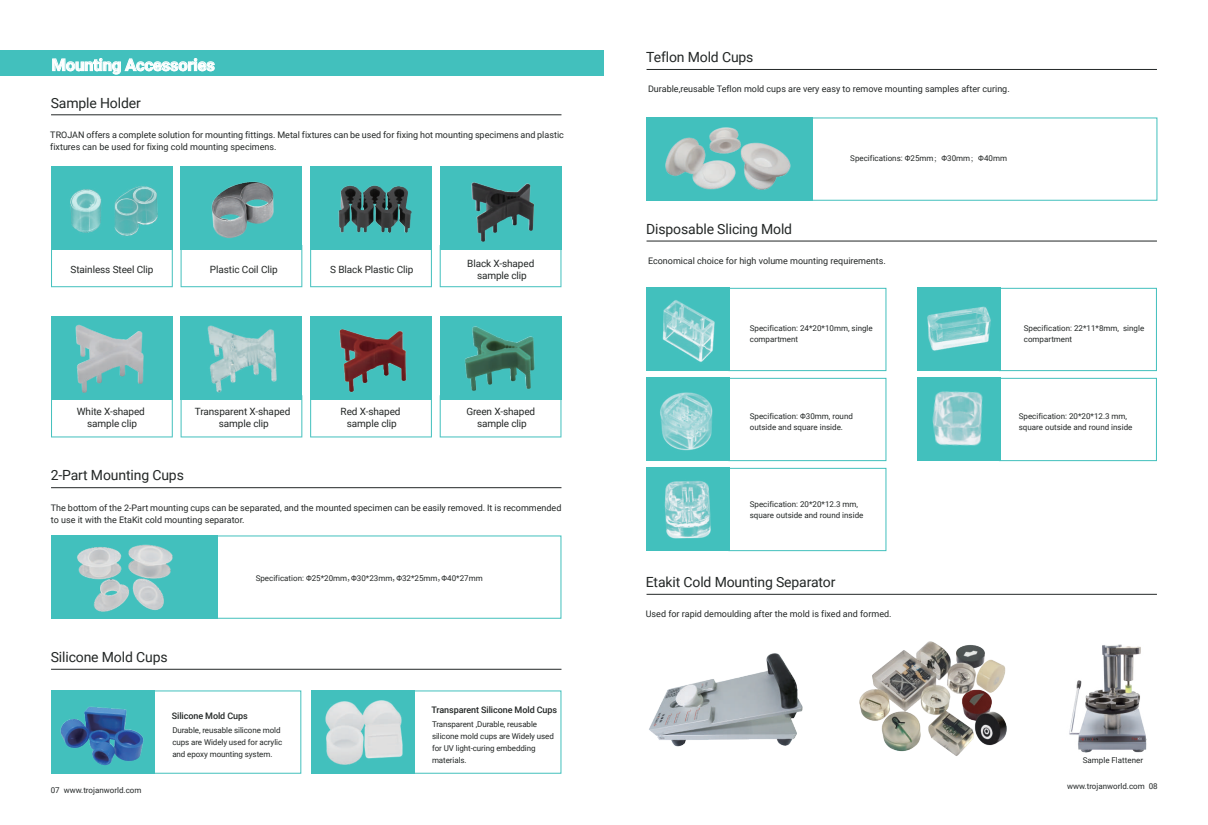
<style>
.page{position:relative;width:1208px;height:825px;background:#fff}
.page>*{position:absolute;margin:0;border:0;box-sizing:border-box;transform-origin:0 0}
.t1{font:700 16.5px "Roboto";letter-spacing:-.01em;color:#fff}
.t2{font:14px "Roboto";letter-spacing:-.01em;color:#232726}
.t3{font:10px/12px "Roboto";letter-spacing:-.01em;color:#232726;text-align:center}
.t4{font:9px/12px "Roboto";color:#232726}
.t5{font:500 9px "Roboto";letter-spacing:-.01em;color:#232726}
.t6{font:8px/12px "Roboto";color:#232726}
.t7{font:8px "Roboto";color:#232727}
.s1{font-family:"Source Han Sans CN"}
.s2{font-family:"Adobe Song Std";font-weight:300}
</style>
<div class="page">
<svg style="left:51px;top:259px;width:122px;height:28px"></svg>
<div style="left:181px;top:166px;width:121px;height:83px;background:#42c0bd"></div>
<svg style="left:181px;top:249px;width:121px;height:38px"></svg>
<div style="left:310px;top:166px;width:122px;height:83px;background:#42c0bd"></div>
<svg style="left:310px;top:249px;width:122px;height:38px"></svg>
<div style="left:440px;top:166px;width:121px;height:83px;background:#42c0bd"></div>
<svg style="left:440px;top:249px;width:121px;height:38px"></svg>
<div style="left:646px;top:288px;width:83px;height:83px;background:#42c0bd"></div>
<div style="left:728px;top:288px;width:158px;height:83px;border:1px solid #42c0bd"></div>
<div style="left:646px;top:117px;width:166px;height:84px;background:#42c0bd"></div>
<div style="left:728px;top:117px;width:429px;height:84px;border:1px solid #42c0bd"></div>
<div style="left:51px;top:535px;width:166px;height:84px;background:#42c0bd"></div>
<div style="left:133px;top:535px;width:428px;height:84px;border:1px solid #42c0bd"></div>
<div style="left:646px;top:378px;width:83px;height:83px;background:#42c0bd"></div>
<div style="left:728px;top:378px;width:158px;height:83px;border:1px solid #42c0bd"></div>
<div style="left:917px;top:378px;width:83px;height:83px;background:#42c0bd"></div>
<div style="left:999px;top:378px;width:158px;height:83px;border:1px solid #42c0bd"></div>
<div style="left:646px;top:468px;width:83px;height:83px;background:#42c0bd"></div>
<div style="left:728px;top:468px;width:158px;height:83px;border:1px solid #42c0bd"></div>
<div style="left:917px;top:288px;width:83px;height:83px;background:#42c0bd"></div>
<div style="left:999px;top:288px;width:158px;height:83px;border:1px solid #42c0bd"></div>
<hr style="left:51px;top:115px;width:510px;height:1px;background:#232727">
<div style="left:0;top:51px;width:604px;height:25px;background:#42c0bd"></div>
<svg style="left:52px;top:58px;width:162px;height:16px"></svg>
<img style="left:211px;top:181px;width:63px;height:58px">
<hr style="left:51px;top:669px;width:510px;height:1px;background:#232727">
<hr style="left:51px;top:487px;width:510px;height:1px;background:#232727">
<hr style="left:646px;top:69px;width:511px;height:1px;background:#232727">
<hr style="left:646px;top:594px;width:511px;height:1px;background:#232727">
<img style="left:338px;top:185px;width:74px;height:48px">
<hr style="left:646px;top:241px;width:511px;height:1px;background:#232727">
<img style="left:77px;top:536px;width:111px;height:83px">
<img style="left:665px;top:117px;width:126px;height:84px">
<img style="left:649px;top:653px;width:154px;height:94px">
<img style="left:859px;top:641px;width:148px;height:115px">
<img style="left:932px;top:391px;width:51px;height:55px">
<img style="left:927px;top:306px;width:64px;height:45px">
<img style="left:662px;top:300px;width:53px;height:62px">
<img style="left:660px;top:392px;width:53px;height:59px">
<img style="left:664px;top:481px;width:47px;height:58px">
<img style="left:51px;top:166px;width:134px;height:93px">
<img style="left:471px;top:182px;width:63px;height:60px">
<div style="left:51px;top:316px;width:122px;height:84px;background:#42c0bd"></div>
<svg style="left:51px;top:400px;width:122px;height:37px"></svg>
<div style="left:181px;top:316px;width:121px;height:84px;background:#42c0bd"></div>
<svg style="left:181px;top:400px;width:121px;height:37px"></svg>
<div style="left:310px;top:316px;width:122px;height:84px;background:#42c0bd"></div>
<svg style="left:310px;top:400px;width:122px;height:37px"></svg>
<div style="left:440px;top:316px;width:121px;height:84px;background:#42c0bd"></div>
<svg style="left:440px;top:400px;width:121px;height:37px"></svg>
<img style="left:75px;top:324px;width:69px;height:69px">
<img style="left:207px;top:325px;width:70px;height:68px">
<img style="left:339px;top:329px;width:68px;height:64px">
<img style="left:464px;top:326px;width:71px;height:65px">
<div style="left:51px;top:690px;width:103px;height:84px;background:#42c0bd"></div>
<div style="left:133px;top:690px;width:168px;height:84px;border:1px solid #42c0bd"></div>
<img style="left:60px;top:703px;width:84px;height:65px">
<div style="left:311px;top:690px;width:103px;height:84px;background:#42c0bd"></div>
<div style="left:393px;top:690px;width:168px;height:84px;border:1px solid #42c0bd"></div>
<img style="left:325px;top:696px;width:84px;height:78px">
<img style="left:1069px;top:644px;width:78px;height:109px">
<h1 class="t1" style="left:52px;top:53px;width:165px">Mounting Accessories</h1>
<h2 class="t2" style="left:51px;top:93px;width:92px">Sample Holder</h2>
<p class="t4" style="left:50px;top:128px;width:515px">TROJAN offers a complete solution for mounting fittings. Metal fixtures can be used for fixing hot mounting specimens and plastic fixtures can be used for fixing cold mounting specimens.</p>
<p class="t3" style="left:71px;top:263px;width:84px">Stainless Steel Clip</p>
<p class="t3" style="left:210px;top:263px;width:69px">Plastic Coil Clip</p>
<p class="t3" style="left:330px;top:263px;width:85px">S Black Plastic Clip</p>
<p class="t3" style="left:467px;top:257px;width:69px">Black X-shaped sample clip</p>
<p class="t3" style="left:77px;top:405px;width:70px">White X-shaped sample clip</p>
<p class="t3" style="left:195px;top:405px;width:97px">Transparent X-shaped sample clip</p>
<p class="t3" style="left:466px;top:405px;width:70px">Green X-shaped sample clip</p>
<p class="t3" style="left:341px;top:405px;width:61px">Red X-shaped sample clip</p>
<h2 class="t2" style="left:51px;top:466px;width:135px">2-Part Mounting Cups</h2>
<p class="t4" style="left:51px;top:501px;width:512px">The bottom of the 2-Part mounting cups can be separated, and the mounted specimen can be easily removed. It is recommended to use it with the EtaKit cold mounting separator.</p>
<h2 class="t2" style="left:51px;top:647px;width:118px">Silicone Mold Cups</h2>
<p class="t6" style="left:256px;top:572px;width:228px">Specification: Φ25*20mm<span class="s1">，</span>Φ30*23mm<span class="s1">，</span>Φ32*25mm<span class="s1">，</span>Φ40*27mm</p>
<p class="t5" style="left:172px;top:709px;width:77px">Silicone Mold Cups</p>
<p class="t6" style="left:172px;top:724px;width:111px">Durable, reusable silicone mold cups are Widely used for acrylic and epoxy mounting system.</p>
<p class="t5" style="left:431px;top:704px;width:127px">Transparent Silicone Mold Cups</p>
<p class="t6" style="left:432px;top:718px;width:123px">Transparent ,Durable, reusable silicone mold cups are Widely used for UV light-curing embedding materials.</p>
<h2 class="t2" style="left:646px;top:47px;width:109px">Teflon Mold Cups</h2>
<p class="t4" style="left:648px;top:83px;width:363px">Durable,reusable Teflon mold cups are very easy to remove mounting samples after curing.</p>
<h2 class="t2" style="left:646px;top:219px;width:147px">Disposable Slicing Mold</h2>
<p class="t6" style="left:850px;top:152px;width:158px">Specifications: Φ25mm<span class="s2">；</span>Φ30mm<span class="s2">；</span>Φ40mm</p>
<p class="t4" style="left:648px;top:254px;width:239px">Economical choice for high volume mounting requirements.</p>
<p class="t6" style="left:750px;top:322px;width:124px;line-height:11px">Specification: 24*20*10mm, single compartment</p>
<p class="t6" style="left:1023px;top:322px;width:122px;line-height:11px">Specification: 22*11*8mm, single compartment</p>
<p class="t6" style="left:750px;top:410px;width:105px;line-height:11px">Specification: Φ30mm, round outside and square inside.</p>
<p class="t6" style="left:1018px;top:410px;width:115px;line-height:11px">Specification: 20*20*12.3 mm, square outside and round inside</p>
<p class="t6" style="left:750px;top:499px;width:115px;line-height:11px">Specification: 20*20*12.3 mm, square outside and round inside</p>
<h2 class="t2" style="left:646px;top:572px;width:191px">Etakit Cold Mounting Separator</h2>
<p class="t4" style="left:646px;top:608px;width:247px">Used for rapid demoulding after the mold is fixed and formed.</p>
<p class="t6" style="left:1082px;top:754px;width:62px">Sample Flattener</p>
<p class="t7" style="left:51px;top:784px;width:92px">07 www.trojanworld.com</p>
<p class="t7" style="left:1067px;top:781px;width:92px">www.trojanworld.com 08</p>
</div>
